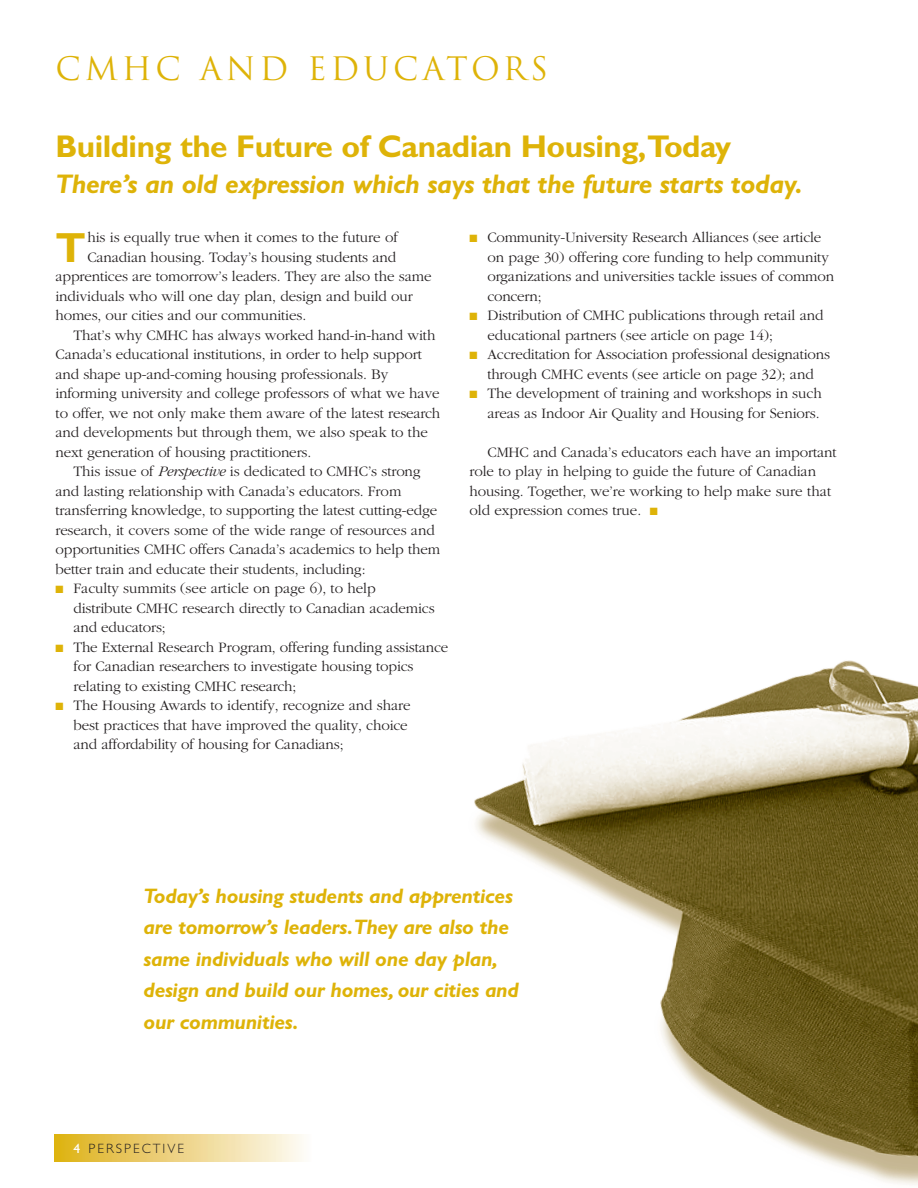
<style>
.page{position:relative;width:918px;height:1188px;background:#fff}
.page>*{position:absolute;margin:0;border:0;box-sizing:border-box;transform-origin:0 0}
.t1{font:700 42.3px "Gill Sans";color:#deb308}
.t2{font:700 31.5px "Gill Sans";letter-spacing:-.015em;color:#deb308}
.t3{font:31.5px "Trajan";letter-spacing:.125em;color:#deb308}
.t4{font:italic 700 27px "Gill Sans";letter-spacing:-.015em;color:#deb308}
.t5{font:italic 700 21px/31.5px "Gill Sans";letter-spacing:-.015em;color:#deb308}
.t6{font:300 15px/19.5px "Garamond";letter-spacing:-.005em;color:#231f20}
.t7{font:300 13.5px "Gill Sans";letter-spacing:.15em;color:#231f20}
.s1{font-style:italic}
.s2{color:#deb308}
.s3{font-weight:400;color:#fff}
</style>
<div class="page">
<img style="left:474px;top:660px;width:444px;height:525px">
<svg style="left:54px;top:1135px;width:249px;height:27px"></svg>
<h2 class="t3" style="left:56px;top:51px;width:494px">CMHC AND EDUCATORS</h2>
<h2 class="t2" style="left:56px;top:136px;width:677px">Building the Future of Canadian Housing,Today</h2>
<h3 class="t4" style="left:56px;top:175px;width:749px">There’s an old expression which says that the future starts today.</h3>
<h1 class="t1" style="left:56px;top:233px;width:32px">T</h1>
<p class="t6" style="left:87px;top:229px;width:312px">his is equally true when it comes to the future of</p>
<p class="t6" style="left:87px;top:248px;width:310px">Canadian housing. Today’s housing students and</p>
<p class="t6" style="left:56px;top:268px;width:378px">apprentices are tomorrow’s leaders. They are also the same</p>
<p class="t6" style="left:55px;top:287px;width:359px">individuals who will one day plan, design and build our</p>
<p class="t6" style="left:55px;top:307px;width:252px">homes, our cities and our communities.</p>
<p class="t6" style="left:73px;top:326px;width:363px">That’s why CMHC has always worked hand-in-hand with</p>
<p class="t6" style="left:55px;top:346px;width:368px">Canada’s educational institutions, in order to help support</p>
<p class="t6" style="left:55px;top:365px;width:334px">and shape up-and-coming housing professionals. By</p>
<p class="t6" style="left:55px;top:385px;width:386px">informing university and college professors of what we have</p>
<p class="t6" style="left:55px;top:404px;width:386px">to offer, we not only make them aware of the latest research</p>
<p class="t6" style="left:56px;top:424px;width:374px">and developments but through them, we also speak to the</p>
<p class="t6" style="left:56px;top:443px;width:257px">next generation of housing practitioners.</p>
<p class="t6" style="left:74px;top:463px;width:349px">This issue of <span class="s1">Perspective</span> is dedicated to CMHC’s strong</p>
<p class="t6" style="left:56px;top:482px;width:347px">and lasting relationship with Canada’s educators. From</p>
<p class="t6" style="left:56px;top:502px;width:383px">transferring knowledge, to supporting the latest cutting-edge</p>
<p class="t6" style="left:56px;top:521px;width:381px">research, it covers some of the wide range of resources and</p>
<p class="t6" style="left:55px;top:541px;width:386px">opportunities CMHC offers Canada’s academics to help them</p>
<p class="t6" style="left:55px;top:560px;width:312px">better train and educate their students, including:</p>
<p class="t6" style="left:74px;top:580px;width:363px;text-indent:-18px"><span class="s2">■</span> Faculty summits (see article on page 6), to help distribute CMHC research directly to Canadian academics and educators;</p>
<p class="t6" style="left:74px;top:638px;width:376px;text-indent:-18px"><span class="s2">■</span> The External Research Program, offering funding assistance for Canadian researchers to investigate housing topics relating to existing CMHC research;</p>
<p class="t6" style="left:74px;top:697px;width:339px;text-indent:-18px"><span class="s2">■</span> The Housing Awards to identify, recognize and share best practices that have improved the quality, choice and affordability of housing for Canadians;</p>
<p class="t6" style="left:488px;top:229px;width:348px;text-indent:-18px"><span class="s2">■</span> Community-University Research Alliances (see article on page 30) offering core funding to help community organizations and universities tackle issues of common concern;</p>
<p class="t6" style="left:488px;top:307px;width:338px;text-indent:-18px"><span class="s2">■</span> Distribution of CMHC publications through retail and educational partners (see article on page 14);</p>
<p class="t6" style="left:470px;top:346px;width:362px;text-align:center"><span class="s2">■</span> Accreditation for Association professional designations through CMHC events (see article on page 32); and</p>
<p class="t6" style="left:470px;top:385px;width:354px;text-align:right"><span class="s2">■</span> The development of training and workshops in such areas as Indoor Air Quality and Housing for Seniors.</p>
<p class="t6" style="left:470px;top:443px;width:369px;text-indent:18px">CMHC and Canada’s educators each have an important role to play in helping to guide the future of Canadian housing. Together, we’re working to help make sure that old expression comes true. <span class="s2">■</span></p>
<h3 class="t5" style="left:144px;top:882px;width:377px">Today’s housing students and apprentices are tomorrow’s leaders.They are also the same individuals who will one day plan, design and build our homes, our cities and our communities.</h3>
<p class="t7" style="left:74px;top:1144px;width:112px"><span class="s3">4</span> PERSPECTIVE</p>
</div>
